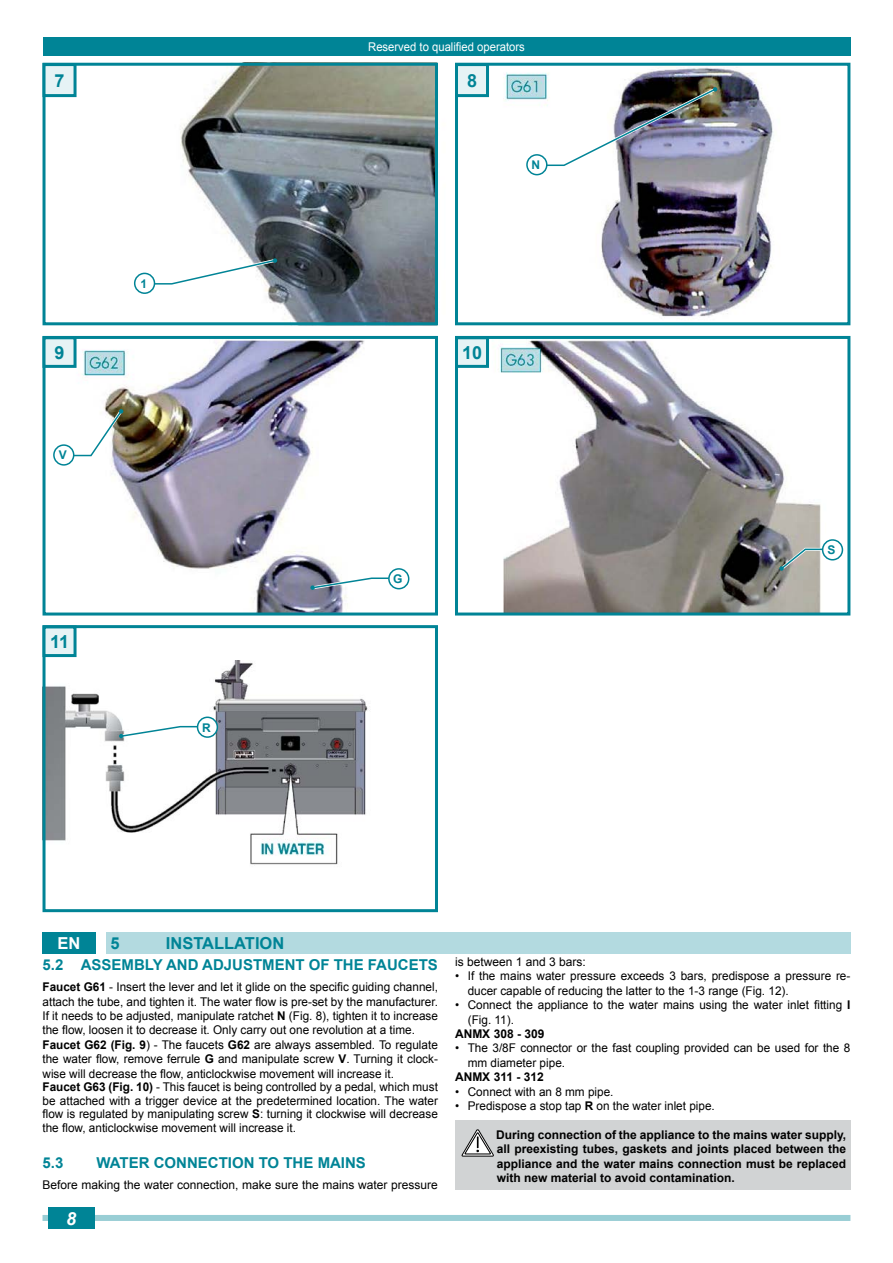
<style>
.page{position:relative;width:893px;height:1263px;background:#fff}
.page>*{position:absolute;margin:0;border:0;box-sizing:border-box;transform-origin:0 0}
.t1{font:700 18px "Arial";color:#008496}
.t2{font:italic 700 18px "Arial";color:#fff}
.t3{font:700 16.5px "Arial";color:#008496}
.t4{font:700 16.5px "Arial";color:#fff}
.t5{font:700 15px "Arial";color:#008496}
.t6{font:12px/14.1px "Arial";color:#000}
.t7{font:700 12px/14.4px "Arial";color:#000;text-align:justify}
.t8{font:12px "Arial";color:#fff;scale:.94 1}
.t9{font:700 12px "Arial";color:#008496}
.s1{font-weight:700}
</style>
<div class="page">
<div style="left:43px;top:1215px;width:807px;height:6px;background:#99ced5"></div>
<div style="left:48px;top:1207px;width:47px;height:22px;background:#008496"></div>
<div style="left:43px;top:38px;width:807px;height:18px;background:#008496"></div>
<img style="left:43px;top:67px;width:799px;height:544px">
<div style="left:106px;top:932px;width:744px;height:22px;background:#b3dae0"></div>
<div style="left:43px;top:932px;width:53px;height:22px;background:#008496"></div>
<div style="left:455px;top:1119px;width:395px;height:70px;background:#d1d3d4"></div>
<svg style="left:461px;top:1129px;width:33px;height:28px"></svg>
<div style="left:43px;top:63px;width:395px;height:262px;border:3px solid #008496"></div>
<div style="left:44px;top:65px;width:31px;height:31px;background:#e6f3f5"></div>
<div style="left:43px;top:63px;width:34px;height:34px;border:3px solid #008496"></div>
<div style="left:455px;top:63px;width:395px;height:262px;border:3px solid #008496"></div>
<div style="left:456px;top:65px;width:31px;height:31px;background:#e6f3f5"></div>
<div style="left:455px;top:63px;width:34px;height:34px;border:3px solid #008496"></div>
<div style="left:43px;top:336px;width:395px;height:279px;border:3px solid #008496"></div>
<div style="left:44px;top:338px;width:31px;height:28px;background:#e6f3f5"></div>
<div style="left:43px;top:336px;width:34px;height:32px;border:3px solid #008496"></div>
<div style="left:455px;top:336px;width:395px;height:279px;border:3px solid #008496"></div>
<div style="left:456px;top:338px;width:31px;height:28px;background:#e6f3f5"></div>
<div style="left:455px;top:336px;width:34px;height:32px;border:3px solid #008496"></div>
<img style="left:47px;top:660px;width:321px;height:205px">
<div style="left:43px;top:625px;width:395px;height:287px;border:3px solid #008496"></div>
<div style="left:44px;top:627px;width:31px;height:28px;background:#e6f3f5"></div>
<div style="left:43px;top:625px;width:34px;height:32px;border:3px solid #008496"></div>
<div style="left:135px;top:273px;width:19px;height:20px;background:#fff;border-radius:50%"></div>
<div style="left:134px;top:273px;width:21px;height:21px;border:2px solid #008496;border-radius:50%"></div>
<svg style="left:152px;top:257px;width:126px;height:30px"></svg>
<div style="left:527px;top:155px;width:20px;height:20px;background:#fff;border-radius:50%"></div>
<div style="left:526px;top:154px;width:21px;height:21px;border:2px solid #008496;border-radius:50%"></div>
<img style="left:544px;top:85px;width:175px;height:83px">
<div style="left:54px;top:445px;width:20px;height:20px;background:#fff;border-radius:50%"></div>
<div style="left:53px;top:444px;width:21px;height:22px;border:2px solid #008496;border-radius:50%"></div>
<svg style="left:71px;top:407px;width:54px;height:52px"></svg>
<div style="left:389px;top:569px;width:20px;height:20px;background:#fff;border-radius:50%"></div>
<div style="left:388px;top:568px;width:21px;height:21px;border:2px solid #008496;border-radius:50%"></div>
<svg style="left:309px;top:575px;width:83px;height:16px"></svg>
<div style="left:823px;top:540px;width:19px;height:20px;background:#fff;border-radius:50%"></div>
<div style="left:822px;top:539px;width:21px;height:21px;border:2px solid #008496;border-radius:50%"></div>
<svg style="left:777px;top:546px;width:48px;height:27px"></svg>
<div style="left:198px;top:717px;width:19px;height:20px;background:#fff;border-radius:50%"></div>
<div style="left:197px;top:716px;width:21px;height:22px;border:2px solid #008496;border-radius:50%"></div>
<svg style="left:118px;top:724px;width:82px;height:16px"></svg>
<p class="t8" style="left:368px;top:39px;width:168px">Reserved to qualified operators</p>
<h1 class="t1" style="left:55px;top:68px;width:12px">7</h1>
<h1 class="t1" style="left:467px;top:68px;width:12px">8</h1>
<p class="t9" style="left:140px;top:276px;width:8px">1</p>
<h1 class="t1" style="left:55px;top:340px;width:12px">9</h1>
<h1 class="t1" style="left:462px;top:340px;width:22px">10</h1>
<p class="t9" style="left:59px;top:447px;width:10px">V</p>
<h1 class="t1" style="left:50px;top:630px;width:21px">11</h1>
<p class="t9" style="left:202px;top:719px;width:10px">R</p>
<p class="t9" style="left:393px;top:571px;width:11px">G</p>
<p class="t9" style="left:532px;top:157px;width:10px">N</p>
<p class="t9" style="left:828px;top:542px;width:10px">S</p>
<h2 class="t3" style="left:111px;top:932px;width:11px">5</h2>
<h2 class="t3" style="left:166px;top:932px;width:120px">INSTALLATION</h2>
<p class="t5" style="left:43px;top:954px;width:397px">5.2 ASSEMBLY AND ADJUSTMENT OF THE FAUCETS</p>
<p class="t6" style="left:43px;top:980px;width:397px"><span class="s1">Faucet G61</span> - Insert the lever and let it glide on the specific guiding channel, attach the tube, and tighten it. The water flow is pre-set by the manufacturer.<br>If it needs to be adjusted, manipulate ratchet <span class="s1">N</span> (Fig. 8), tighten it to increase the flow, loosen it to decrease it. Only carry out one revolution at a time.<br><span class="s1">Faucet G62 (Fig. 9</span>) - The faucets <span class="s1">G62</span> are always assembled. To regulate the water flow, remove ferrule <span class="s1">G</span> and manipulate screw <span class="s1">V</span>. Turning it clock&shy;wise will decrease the flow, anticlockwise movement will increase it.<br><span class="s1">Faucet G63 (Fig. 10)</span> - This faucet is being controlled by a pedal, which must be attached with a trigger device at the predetermined location. The water flow is regulated by manipulating screw <span class="s1">S</span>: turning it clockwise will decrease the flow, anticlockwise movement will increase it.</p>
<p class="t5" style="left:43px;top:1152px;width:22px">5.3</p>
<p class="t5" style="left:97px;top:1152px;width:271px">WATER CONNECTION TO THE MAINS</p>
<p class="t6" style="left:43px;top:1178px;width:397px">Before making the water connection, make sure the mains water pressure</p>
<h2 class="t4" style="left:58px;top:932px;width:24px">EN</h2>
<h1 class="t2" style="left:66px;top:1206px;width:12px">8</h1>
<p class="t6" style="left:455px;top:955px;width:132px">is between 1 and 3 bars:</p>
<p class="t6" style="left:468px;top:969px;width:384px;text-indent:-13px">• If the mains water pressure exceeds 3 bars, predispose a pressure re&shy;ducer capable of reducing the latter to the 1-3 range (Fig. 12).</p>
<p class="t6" style="left:468px;top:998px;width:384px;text-indent:-13px">• Connect the appliance to the water mains using the water inlet fitting <span class="s1">I </span>(Fig. 11).</p>
<p class="t7" style="left:455px;top:1027px;width:91px">ANMX 308 - 309</p>
<p class="t6" style="left:468px;top:1041px;width:384px;text-indent:-13px">• The 3/8F connector or the fast coupling provided can be used for the 8 mm diameter pipe.</p>
<p class="t7" style="left:455px;top:1070px;width:90px">ANMX 311 - 312</p>
<p class="t6" style="left:455px;top:1084px;width:160px">• Connect with an 8 mm pipe.</p>
<p class="t6" style="left:455px;top:1099px;width:261px">• Predispose a stop tap <span class="s1">R</span> on the water inlet pipe.</p>
<p class="t7" style="left:496px;top:1128px;width:351px">During connection of the appliance to the mains water supply, all preexisting tubes, gaskets and joints placed between the appliance and the water mains connection must be replaced with new material to avoid contamination.</p>
</div>
